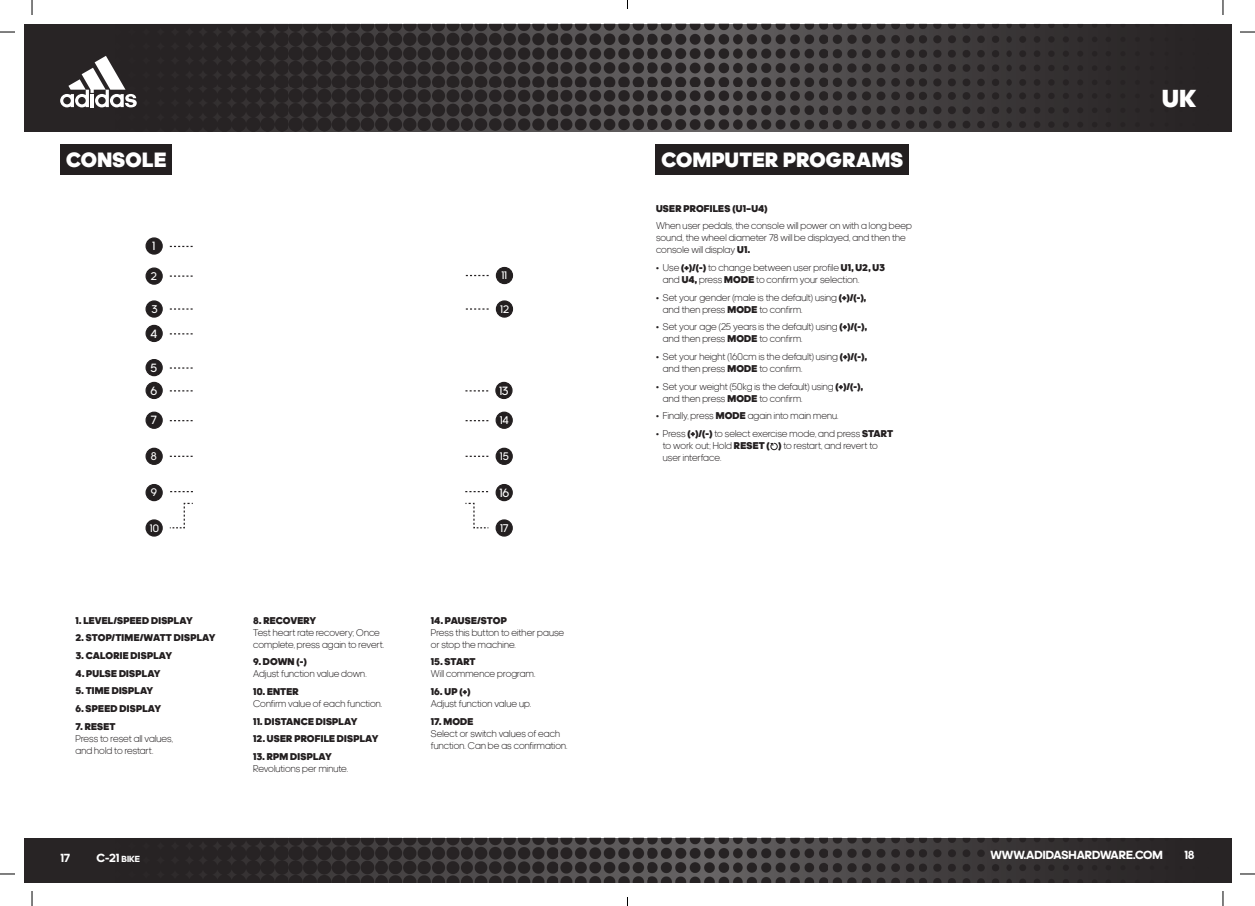
<style>
.page{position:relative;width:1255px;height:906px;background:#fff}
.page>*{position:absolute;margin:0;border:0;box-sizing:border-box;transform-origin:0 0}
.t1{font:900 25px "adineue PROTT";color:#fff}
.t2{font:900 21px "adineue PROTT";letter-spacing:.02em;color:#fff}
.t3{font:12.2px "adineue PRO";color:#fff}
.t4{font:700 12px "adineue PRO";color:#fff}
.t5{font:11.4px "adineue PRO";color:#fff}
.t6{font:11.3px "adineue PRO";color:#fff}
.t7{font:11.1px "adineue PRO";color:#fff}
.t8{font:11px "adineue PRO";color:#fff}
.t9{font:300 10px/12px "adineue PROTT";letter-spacing:.01em;color:#231f20}
.t10{font:900 10px "adineue PROTT";letter-spacing:.02em;color:#231f20}
.s1{font-weight:900}
.s2{font-size:9px}
</style>
<div class="page">
<img style="left:24px;top:24px;width:1207px;height:107px">
<img style="left:24px;top:838px;width:1207px;height:44px">
<svg style="left:60px;top:56px;width:77px;height:51px"></svg>
<div style="left:496px;top:412px;width:16px;height:16px;background:#231f20;border-radius:50%"></div>
<div style="left:495px;top:412px;width:18px;height:17px;border:1px solid #231f20;border-radius:50%"></div>
<div style="left:146px;top:412px;width:16px;height:16px;background:#231f20;border-radius:50%"></div>
<div style="left:145px;top:412px;width:18px;height:17px;border:1px solid #231f20;border-radius:50%"></div>
<div style="left:146px;top:382px;width:16px;height:16px;background:#231f20;border-radius:50%"></div>
<div style="left:145px;top:382px;width:18px;height:17px;border:1px solid #231f20;border-radius:50%"></div>
<div style="left:496px;top:382px;width:16px;height:16px;background:#231f20;border-radius:50%"></div>
<div style="left:495px;top:382px;width:17px;height:17px;border:1px solid #231f20;border-radius:50%"></div>
<div style="left:146px;top:360px;width:16px;height:16px;background:#231f20;border-radius:50%"></div>
<div style="left:145px;top:359px;width:18px;height:17px;border:1px solid #231f20;border-radius:50%"></div>
<div style="left:146px;top:238px;width:16px;height:16px;background:#231f20;border-radius:50%"></div>
<div style="left:145px;top:237px;width:18px;height:18px;border:1px solid #231f20;border-radius:50%"></div>
<div style="left:146px;top:325px;width:16px;height:16px;background:#231f20;border-radius:50%"></div>
<div style="left:145px;top:325px;width:18px;height:17px;border:1px solid #231f20;border-radius:50%"></div>
<div style="left:496px;top:448px;width:16px;height:16px;background:#231f20;border-radius:50%"></div>
<div style="left:495px;top:448px;width:18px;height:17px;border:1px solid #231f20;border-radius:50%"></div>
<div style="left:496px;top:267px;width:16px;height:17px;background:#231f20;border-radius:50%"></div>
<div style="left:496px;top:267px;width:17px;height:17px;border:1px solid #231f20;border-radius:50%"></div>
<div style="left:496px;top:301px;width:16px;height:16px;background:#231f20;border-radius:50%"></div>
<div style="left:496px;top:300px;width:17px;height:18px;border:1px solid #231f20;border-radius:50%"></div>
<div style="left:146px;top:448px;width:16px;height:16px;background:#231f20;border-radius:50%"></div>
<div style="left:145px;top:448px;width:18px;height:17px;border:1px solid #231f20;border-radius:50%"></div>
<div style="left:146px;top:301px;width:16px;height:16px;background:#231f20;border-radius:50%"></div>
<div style="left:145px;top:300px;width:18px;height:18px;border:1px solid #231f20;border-radius:50%"></div>
<div style="left:146px;top:268px;width:16px;height:16px;background:#231f20;border-radius:50%"></div>
<div style="left:145px;top:267px;width:18px;height:18px;border:1px solid #231f20;border-radius:50%"></div>
<div style="left:496px;top:485px;width:16px;height:16px;background:#231f20;border-radius:50%"></div>
<div style="left:495px;top:484px;width:18px;height:17px;border:1px solid #231f20;border-radius:50%"></div>
<div style="left:146px;top:485px;width:16px;height:16px;background:#231f20;border-radius:50%"></div>
<div style="left:145px;top:484px;width:18px;height:17px;border:1px solid #231f20;border-radius:50%"></div>
<div style="left:496px;top:520px;width:16px;height:16px;background:#231f20;border-radius:50%"></div>
<div style="left:495px;top:519px;width:18px;height:18px;border:1px solid #231f20;border-radius:50%"></div>
<div style="left:146px;top:520px;width:16px;height:16px;background:#231f20;border-radius:50%"></div>
<div style="left:145px;top:519px;width:18px;height:18px;border:1px solid #231f20;border-radius:50%"></div>
<svg style="left:170px;top:420px;width:23px;height:2px"></svg>
<svg style="left:465px;top:390px;width:23px;height:2px"></svg>
<svg style="left:170px;top:367px;width:23px;height:25px"></svg>
<svg style="left:170px;top:245px;width:23px;height:3px"></svg>
<svg style="left:170px;top:456px;width:23px;height:1px"></svg>
<svg style="left:170px;top:308px;width:23px;height:27px"></svg>
<svg style="left:170px;top:275px;width:23px;height:2px"></svg>
<svg style="left:170px;top:491px;width:23px;height:1px"></svg>
<svg style="left:169px;top:502px;width:24px;height:27px"></svg>
<svg style="left:465px;top:420px;width:23px;height:2px"></svg>
<svg style="left:465px;top:456px;width:23px;height:1px"></svg>
<svg style="left:465px;top:275px;width:23px;height:1px"></svg>
<svg style="left:465px;top:308px;width:23px;height:2px"></svg>
<svg style="left:465px;top:491px;width:23px;height:1px"></svg>
<svg style="left:465px;top:502px;width:24px;height:27px"></svg>
<svg style="left:770px;top:442px;width:7px;height:9px"></svg>
<div style="left:60px;top:144px;width:112px;height:30px;background:#231f20"></div>
<div style="left:656px;top:144px;width:253px;height:30px;background:#231f20"></div>
<svg style="left:0;top:31px;width:15px;height:2px"></svg>
<svg style="left:1240px;top:31px;width:15px;height:2px"></svg>
<svg style="left:0;top:873px;width:15px;height:2px"></svg>
<svg style="left:1240px;top:873px;width:15px;height:2px"></svg>
<svg style="left:31px;top:0;width:2px;height:15px"></svg>
<svg style="left:31px;top:891px;width:2px;height:15px"></svg>
<svg style="left:1222px;top:0;width:1px;height:15px"></svg>
<svg style="left:1222px;top:891px;width:1px;height:15px"></svg>
<p class="t2" style="left:66px;top:147px;width:102px">CONSOLE</p>
<p class="t2" style="left:661px;top:147px;width:243px">COMPUTER PROGRAMS</p>
<p class="t3" style="left:152px;top:239px;width:4px">1</p>
<p class="t5" style="left:151px;top:269px;width:8px">2</p>
<p class="t5" style="left:151px;top:302px;width:8px">3</p>
<p class="t3" style="left:150px;top:327px;width:8px">4</p>
<p class="t3" style="left:151px;top:361px;width:8px">5</p>
<p class="t7" style="left:501px;top:269px;width:7px">11</p>
<p class="t7" style="left:500px;top:303px;width:10px">12</p>
<p class="t3" style="left:150px;top:383px;width:8px">6</p>
<p class="t3" style="left:499px;top:383px;width:11px">13</p>
<p class="t3" style="left:151px;top:413px;width:8px">7</p>
<p class="t6" style="left:500px;top:414px;width:10px">14</p>
<p class="t5" style="left:151px;top:450px;width:8px">8</p>
<p class="t7" style="left:500px;top:450px;width:10px">15</p>
<p class="t6" style="left:151px;top:486px;width:8px">9</p>
<p class="t3" style="left:499px;top:485px;width:11px">16</p>
<p class="t8" style="left:150px;top:522px;width:11px">10</p>
<p class="t5" style="left:500px;top:522px;width:10px">17</p>
<p class="t10" style="left:75px;top:614px;width:119px">1. LEVEL/SPEED DISPLAY</p>
<p class="t10" style="left:75px;top:632px;width:141px">2. STOP/TIME/WATT DISPLAY</p>
<p class="t10" style="left:75px;top:649px;width:98px">3. CALORIE DISPLAY</p>
<p class="t10" style="left:75px;top:667px;width:87px">4. PULSE DISPLAY</p>
<p class="t10" style="left:75px;top:685px;width:79px">5. TIME DISPLAY</p>
<p class="t10" style="left:75px;top:702px;width:87px">6. SPEED DISPLAY</p>
<p class="t9" style="left:75px;top:720px;width:99px"><span class="s1">7. RESET<br></span>Press to reset all values, and hold to restart.</p>
<p class="t9" style="left:253px;top:614px;width:132px"><span class="s1">8. RECOVERY<br></span>Test heart rate recovery; Once complete, press again to revert.</p>
<p class="t9" style="left:253px;top:656px;width:115px"><span class="s1">9. DOWN (-)<br></span>Adjust function value down.</p>
<p class="t9" style="left:253px;top:685px;width:131px"><span class="s1">10. ENTER<br></span>Confirm value of each function.</p>
<p class="t10" style="left:253px;top:715px;width:106px">11. DISTANCE DISPLAY</p>
<p class="t10" style="left:253px;top:733px;width:127px">12. USER PROFILE DISPLAY</p>
<p class="t9" style="left:253px;top:750px;width:96px"><span class="s1">13. RPM DISPLAY<br></span>Revolutions per minute.</p>
<p class="t9" style="left:431px;top:614px;width:135px"><span class="s1">14. PAUSE/STOP<br></span>Press this button to either pause or stop the machine.</p>
<p class="t9" style="left:431px;top:656px;width:106px"><span class="s1">15. START<br></span>Will commence program.</p>
<p class="t9" style="left:431px;top:685px;width:102px"><span class="s1">16. UP (+)<br></span>Adjust function value up.</p>
<p class="t9" style="left:431px;top:715px;width:138px"><span class="s1">17. MODE<br></span>Select or switch values of each function. Can be as confirmation.</p>
<p class="t10" style="left:656px;top:202px;width:113px">USER PROFILES (U1–U4)</p>
<p class="t9" style="left:656px;top:220px;width:257px">When user pedals, the console will power on with a long beep sound, the wheel diameter 78 will be displayed, and then the console will display <span class="s1">U1.</span></p>
<p class="t9" style="left:663px;top:262px;width:224px;text-indent:-7px">• Use <span class="s1">(+)/(-)</span> to change between user profile <span class="s1">U1, U2, U3 </span>and <span class="s1">U4,</span> press <span class="s1">MODE</span> to confirm your selection.</p>
<p class="t9" style="left:663px;top:291px;width:205px;text-indent:-7px">• Set your gender (male is the default) using <span class="s1">(+)/(-), </span>and then press <span class="s1">MODE</span> to confirm.</p>
<p class="t9" style="left:663px;top:321px;width:206px;text-indent:-7px">• Set your age (25 years is the default) using <span class="s1">(+)/(-), </span>and then press <span class="s1">MODE</span> to confirm.</p>
<p class="t9" style="left:663px;top:351px;width:206px;text-indent:-7px">• Set your height (160cm is the default) using <span class="s1">(+)/(-), </span>and then press <span class="s1">MODE</span> to confirm.</p>
<p class="t9" style="left:663px;top:380px;width:202px;text-indent:-7px">• Set your weight (50kg is the default) using <span class="s1">(+)/(-), </span>and then press <span class="s1">MODE</span> to confirm.</p>
<p class="t9" style="left:656px;top:410px;width:184px">• Finally, press <span class="s1">MODE</span> again into main menu.</p>
<p class="t9" style="left:663px;top:428px;width:232px;text-indent:-7px">• Press <span class="s1">(+)/(-)</span> to select exercise mode, and press <span class="s1">START </span>to work out; Hold <span class="s1">RESET ( )</span> to restart, and revert to user interface.</p>
<p class="t1" style="left:1162px;top:83px;width:35px">UK</p>
<p class="t4" style="left:60px;top:851px;width:11px">17</p>
<p class="t4" style="left:96px;top:851px;width:45px">C-21 <span class="s2">BIKE</span></p>
<p class="t4" style="left:990px;top:848px;width:174px">WWW.ADIDASHARDWARE.COM</p>
<p class="t4" style="left:1184px;top:848px;width:12px">18</p>
</div>
